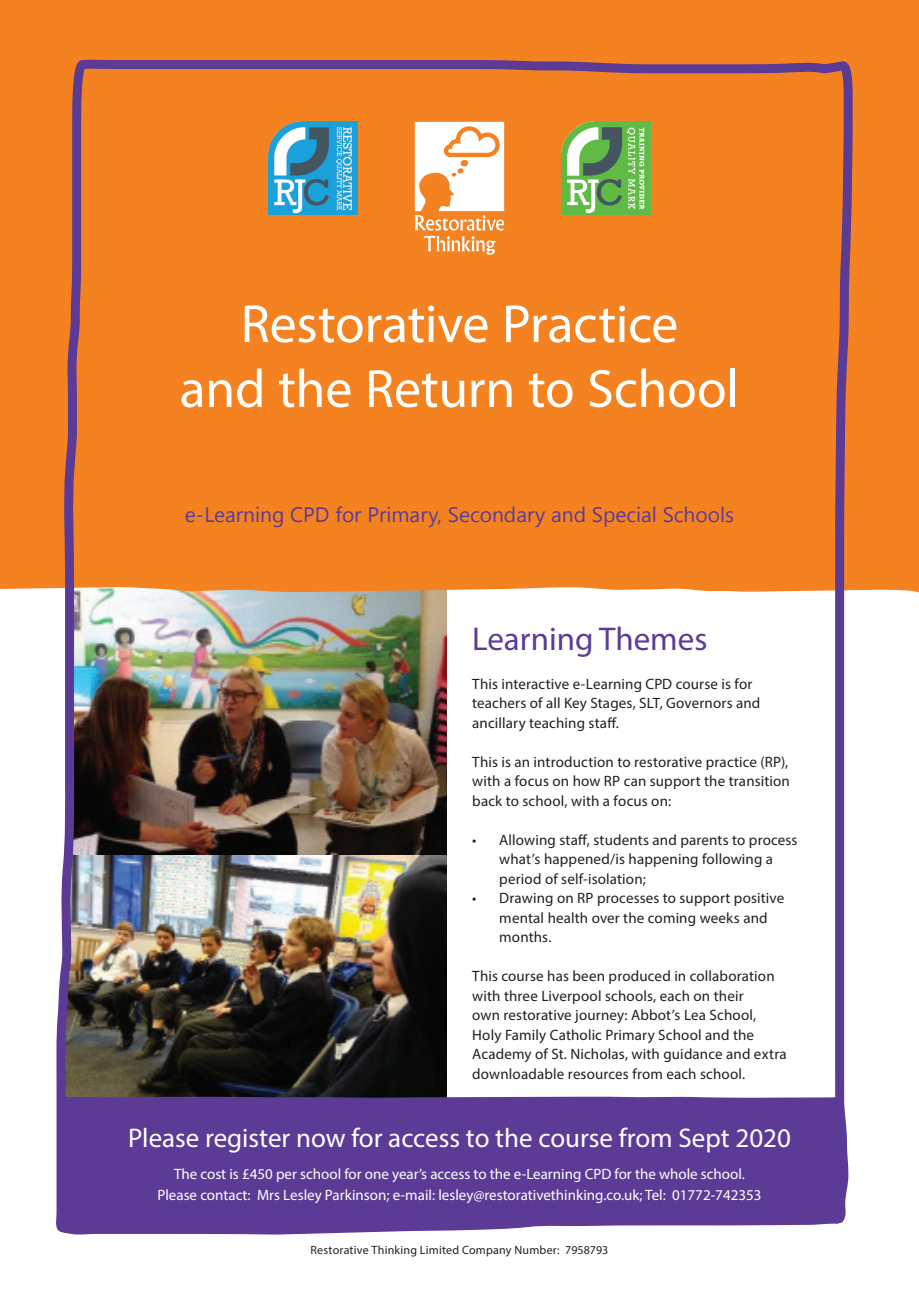
<style>
.page{position:relative;width:919px;height:1289px;background:#fff}
.page>*{position:absolute;margin:0;border:0;box-sizing:border-box;transform-origin:0 0}
.Page_title{font:54px "Myriad Pro";letter-spacing:-.005em;color:#fff}
.t1{font:33px "Myriad Pro";color:#5c3b97}
.t2{font:27px "Myriad Pro";color:#fff}
.t3{font:21px "Segoe UI Emoji";color:#5c3b97}
.Body{font:15px/19.5px "Myriad Pro";letter-spacing:.01em;color:#231f20}
.t4{font:15px "Myriad Pro";color:#fff}
.Alt_body{font:15px/19.5px "Myriad Pro";letter-spacing:.01em;color:#231f20}
.Body-2{font:12px "Myriad Pro";letter-spacing:.015em;color:#231f20}
</style>
<div class="page">
<div style="left:0;top:0;width:918px;height:592px;background:#f58220"></div>
<img style="left:47px;top:54px;width:811px;height:1181px">
<img style="left:268px;top:122px;width:89px;height:93px">
<img style="left:561px;top:122px;width:89px;height:93px">
<svg style="left:291px;top:506px;width:38px;height:16px"></svg>
<svg style="left:369px;top:506px;width:72px;height:20px"></svg>
<svg style="left:552px;top:511px;width:8px;height:11px"></svg>
<svg style="left:574px;top:506px;width:10px;height:16px"></svg>
<svg style="left:593px;top:506px;width:57px;height:20px"></svg>
<svg style="left:664px;top:506px;width:30px;height:16px"></svg>
<div style="left:186px;top:506px;width:97px;height:20px;background:#f58220"></div>
<svg style="left:336px;top:506px;width:25px;height:16px"></svg>
<div style="left:449px;top:506px;width:96px;height:20px;background:#f58220"></div>
<p class="Page_title" style="left:240px;top:290px;width:439px">Restorative Practice</p>
<p class="Page_title" style="left:180px;top:355px;width:561px">and the Return to School</p>
<p class="t3" style="left:561px;top:501px;width:13px">■</p>
<p class="t3" style="left:651px;top:501px;width:84px">● □□●▲</p>
<p class="t1" style="left:472px;top:618px;width:237px">Learning Themes</p>
<p class="Alt_body" style="left:472px;top:673px;width:290px">This interactive e-Learning CPD course is for teachers of all Key Stages, SLT, Governors and ancillary teaching staff.</p>
<p class="Body" style="left:472px;top:751px;width:319px;text-align:justify">This is an introduction to restorative practice (RP), with a focus on how RP can support the transition back to school, with a focus on:</p>
<p class="Body" style="left:499px;top:829px;width:300px;text-indent:-27px">• Allowing staff, students and parents to process what’s happened/is happening following a period of self-isolation;</p>
<p class="Body" style="left:499px;top:888px;width:286px;text-indent:-27px">• Drawing on RP processes to support positive mental health over the coming weeks and months.</p>
<p class="Body" style="left:472px;top:966px;width:316px">This course has been produced in collaboration with three Liverpool schools, each on their<br>own restorative journey: Abbot’s Lea School, Holy Family Catholic Primary School and the Academy of St. Nicholas, with guidance and extra downloadable resources from each school.</p>
<p class="t2" style="left:128px;top:1121px;width:664px">Please register now for access to the course from Sept 2020</p>
<p class="t4" style="left:174px;top:1164px;width:572px">The cost is £450 per school for one year’s access to the e-Learning CPD for the whole school.</p>
<p class="t4" style="left:157px;top:1185px;width:605px">Please contact: Mrs Lesley Parkinson; e-mail: lesley@restorativethinking.co.uk; Tel: 01772-742353</p>
<p class="Body-2" style="left:310px;top:1242px;width:299px">Restorative Thinking Limited Company Number: 7958793</p>
</div>
